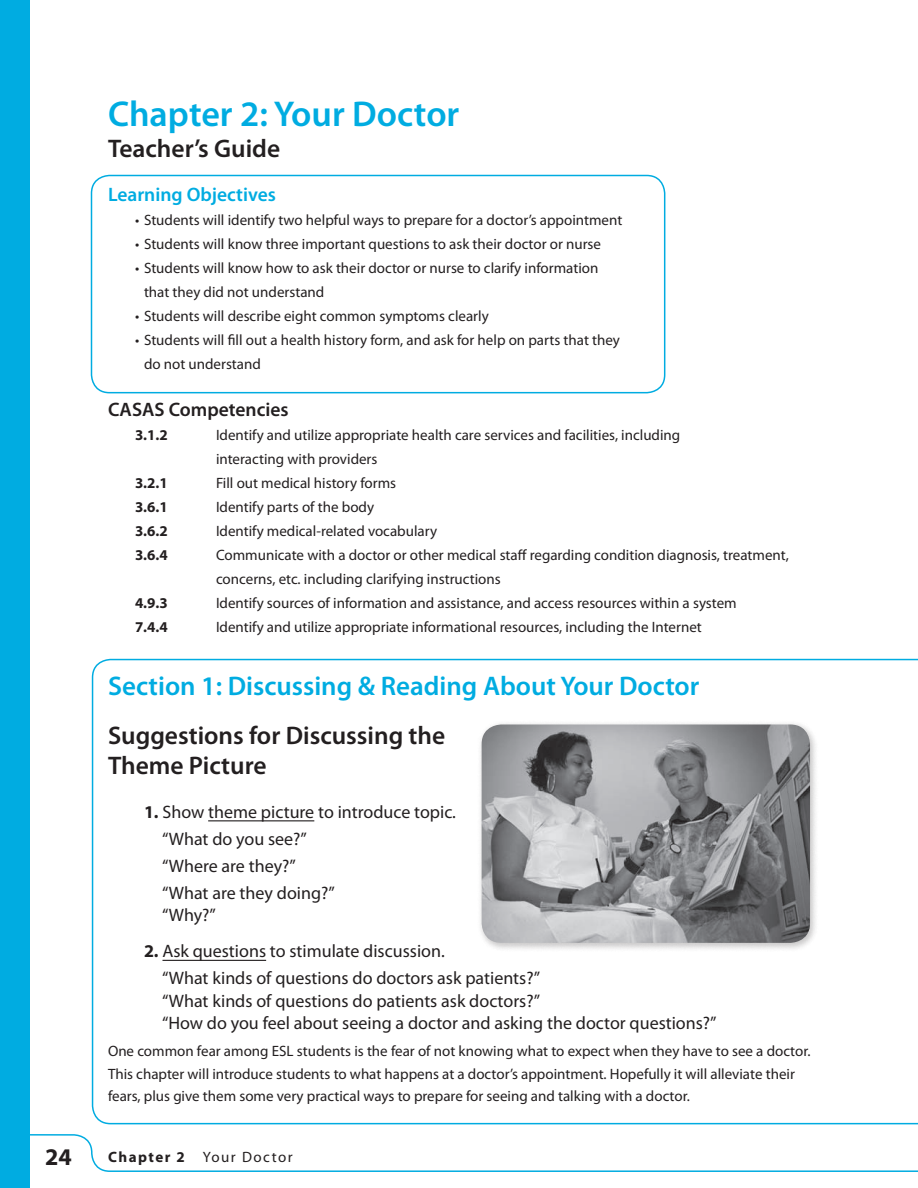
<style>
.page{position:relative;width:918px;height:1188px;background:#fff}
.page>*{position:absolute;margin:0;border:0;box-sizing:border-box;transform-origin:0 0}
.t1{font:600 36px "Myriad Pro";color:#00ace1}
.t2{font:600 27px "Myriad Pro";color:#00ace1}
.t3{font:600 25.5px/30.6px "Myriad Pro";color:#231f20}
.t4{font:700 24px "Myriad Pro";color:#231f20}
.t5{font:600 19.5px "Myriad Pro";color:#00ace1}
.t6{font:600 19.5px "Myriad Pro";color:#231f20}
.t7{font:18px/27px "Myriad Pro";color:#231f20}
.t8{font:15px/24px "Myriad Pro";color:#231f20}
.t9{font:700 15px "Myriad Pro";color:#231f20}
.t10{font:15px "Myriad Pro";letter-spacing:.1em;color:#231f20}
.s1{font-weight:700}
</style>
<div class="page">
<div style="left:0;top:0;width:30px;height:1188px;background:#00ace1"></div>
<svg style="left:30px;top:1134px;width:888px;height:38px"></svg>
<div style="left:91px;top:175px;width:574px;height:218px;border:2px solid #00ace1;border-radius:18px"></div>
<svg style="left:91px;top:658px;width:827px;height:467px"></svg>
<hr style="left:208px;top:820px;width:106px;height:1px;background:#231f20">
<hr style="left:162px;top:960px;width:104px;height:1px;background:#231f20">
<div style="left:476px;top:719px;width:355px;height:246px;background:#231f20;opacity:.25"></div>
<img style="left:482px;top:724px;width:328px;height:219px">
<h1 class="t1" style="left:108px;top:91px;width:353px">Chapter 2: Your Doctor</h1>
<h3 class="t3" style="left:108px;top:132px;width:174px">Teacher’s Guide</h3>
<h3 class="t5" style="left:108px;top:182px;width:170px">Learning Objectives</h3>
<p class="t8" style="left:135px;top:208px;width:489px">• Students will identify two helpful ways to prepare for a doctor’s appointment</p>
<p class="t8" style="left:135px;top:232px;width:468px">• Students will know three important questions to ask their doctor or nurse</p>
<p class="t8" style="left:144px;top:256px;width:456px;text-indent:-9px">• Students will know how to ask their doctor or nurse to clarify information that they did not understand</p>
<p class="t8" style="left:135px;top:304px;width:355px">• Students will describe eight common symptoms clearly</p>
<p class="t8" style="left:144px;top:328px;width:478px;text-indent:-9px">• Students will fill out a health history form, and ask for help on parts that they do not understand</p>
<h3 class="t6" style="left:108px;top:397px;width:182px">CASAS Competencies</h3>
<p class="t9" style="left:135px;top:425px;width:34px">3.1.2</p>
<p class="t8" style="left:216px;top:423px;width:466px">Identify and utilize appropriate health care services and facilities, including interacting with providers</p>
<p class="t9" style="left:135px;top:473px;width:34px">3.2.1</p>
<p class="t8" style="left:216px;top:471px;width:182px">Fill out medical history forms</p>
<p class="t9" style="left:135px;top:497px;width:34px">3.6.1</p>
<p class="t8" style="left:216px;top:495px;width:160px">Identify parts of the body</p>
<p class="t9" style="left:135px;top:521px;width:34px">3.6.2</p>
<p class="t8" style="left:216px;top:519px;width:223px">Identify medical-related vocabulary</p>
<p class="t9" style="left:135px;top:545px;width:34px">3.6.4</p>
<p class="t8" style="left:216px;top:543px;width:574px">Communicate with a doctor or other medical staff regarding condition diagnosis, treatment, concerns, etc. including clarifying instructions</p>
<p class="t9" style="left:135px;top:593px;width:34px">4.9.3</p>
<p class="t8" style="left:216px;top:591px;width:522px">Identify sources of information and assistance, and access resources within a system</p>
<p class="t9" style="left:135px;top:617px;width:34px">7.4.4</p>
<p class="t8" style="left:216px;top:615px;width:487px">Identify and utilize appropriate informational resources, including the Internet</p>
<h2 class="t2" style="left:108px;top:669px;width:593px">Section 1: Discussing &amp; Reading About Your Doctor</h2>
<h3 class="t3" style="left:108px;top:719px;width:339px">Suggestions for Discussing the<br>Theme Picture</h3>
<p class="t7" style="left:162px;top:798px;width:296px;text-indent:-18px"><span class="s1">1.</span> Show theme picture to introduce topic. “What do you see?”<br>“Where are they?”<br>“What are they doing?”</p>
<p class="t7" style="left:162px;top:902px;width:55px">“Why?”</p>
<p class="t7" style="left:162px;top:938px;width:380px;text-indent:-18px"><span class="s1">2.</span> Ask questions to stimulate discussion.<br>“What kinds of questions do doctors ask patients?”</p>
<p class="t7" style="left:162px;top:989px;width:556px;line-height:22.5px">“What kinds of questions do patients ask doctors?”<br>“How do you feel about seeing a doctor and asking the doctor questions?”</p>
<p class="t8" style="left:108px;top:1040px;width:704px;line-height:22.5px">One common fear among ESL students is the fear of not knowing what to expect when they have to see a doctor.<br>This chapter will introduce students to what happens at a doctor’s appointment. Hopefully it will alleviate their fears, plus give them some very practical ways to prepare for seeing and talking with a doctor.</p>
<h3 class="t4" style="left:45px;top:1141px;width:28px">24</h3>
<p class="t10" style="left:108px;top:1147px;width:186px"><span class="s1">Chapter 2</span> Your Doctor</p>
</div>
